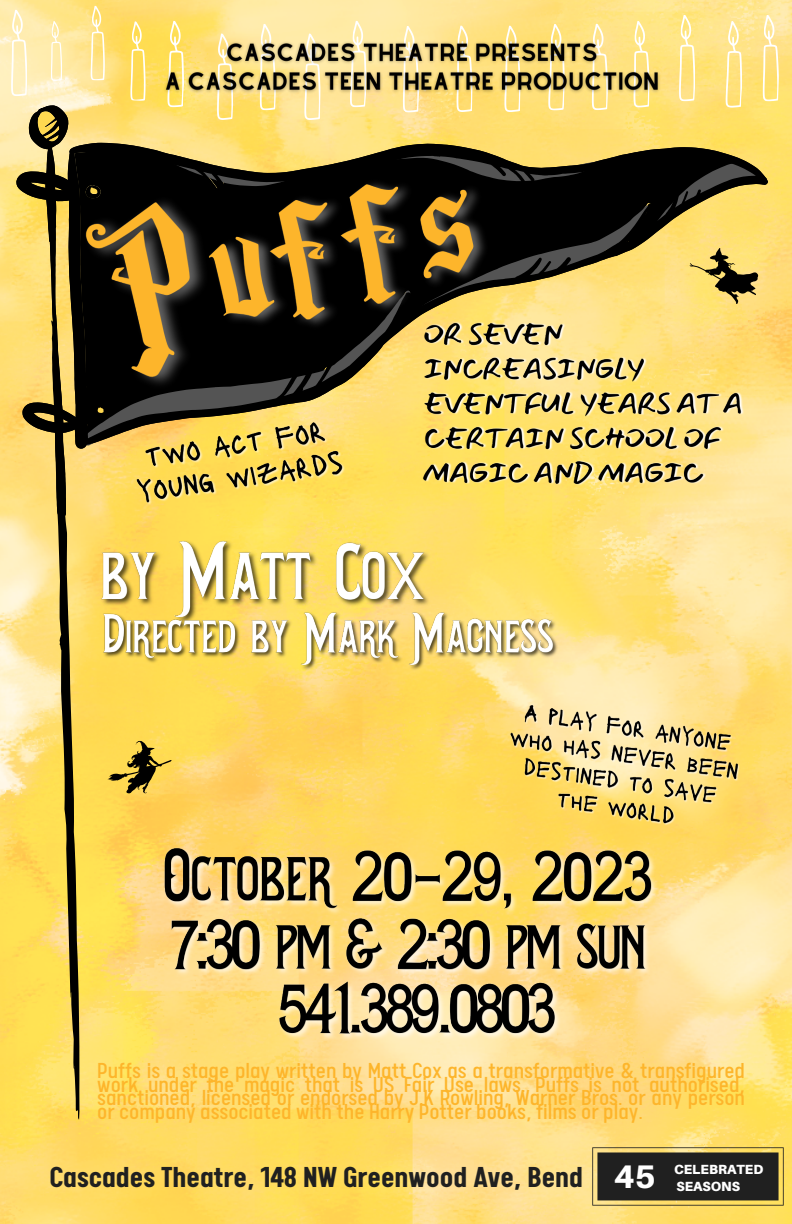
<style>
.page{position:relative;width:792px;height:1224px;background:#fff}
.page>*{position:absolute;margin:0;border:0;box-sizing:border-box;transform-origin:0 0}
.t1{font:800 32.6px "Aileron";color:#fff}
.t2{font:700 32.4px "Calps Sans";color:#202020}
.t3{font:24.4px "Calps Sans";color:#fdb52b}
.t4{font:900 13.2px "Aileron";color:#fff}
</style>
<div class="page">
<img style="left:0;top:0;width:792px;height:1224px">
<svg style="left:0;top:0;width:781px;height:520px;background:#d8c06c"></svg>
<svg style="left:33px;top:108px;width:20px;height:35px"></svg>
<svg style="left:51px;top:320px;width:32px;height:800px;background:#bfa74f"></svg>
<img style="left:250px;top:99px;width:272px;height:313px">
<img style="left:53px;top:103px;width:197px;height:342px">
<svg style="left:304px;top:33px;width:19px;height:87px"></svg>
<svg style="left:349px;top:20px;width:21px;height:88px"></svg>
<svg style="left:50px;top:21px;width:13px;height:60px"></svg>
<svg style="left:10px;top:9px;width:19px;height:87px;background:#fff1c5"></svg>
<svg style="left:90px;top:5px;width:17px;height:76px"></svg>
<svg style="left:130px;top:20px;width:167px;height:209px;background:#9f8b49"></svg>
<svg style="left:633px;top:21px;width:18px;height:87px"></svg>
<svg style="left:591px;top:23px;width:19px;height:87px"></svg>
<svg style="left:678px;top:14px;width:19px;height:88px;background:#ffe899"></svg>
<svg style="left:725px;top:21px;width:20px;height:87px;background:#ffe798"></svg>
<svg style="left:456px;top:25px;width:18px;height:87px"></svg>
<svg style="left:402px;top:26px;width:19px;height:87px"></svg>
<svg style="left:504px;top:25px;width:19px;height:87px"></svg>
<svg style="left:547px;top:24px;width:21px;height:87px"></svg>
<svg style="left:762px;top:15px;width:19px;height:87px;background:#ffe79c"></svg>
<svg style="left:592px;top:1147px;width:192px;height:59px;background:#4b4530"></svg>
<img style="left:134px;top:845px;width:547px;height:204px">
<img style="left:496px;top:695px;width:252px;height:143px">
<img style="left:158px;top:37px;width:509px;height:62px">
<img style="left:97px;top:535px;width:350px;height:94px">
<img style="left:98px;top:609px;width:472px;height:64px">
<svg style="left:107px;top:741px;width:65px;height:53px;background:#bca03e"></svg>
<img style="left:127px;top:408px;width:224px;height:102px">
<p class="t3" style="left:97px;top:1061px;width:649px">Puffs is a stage play written by Matt Cox as a transformative &amp; transfigured</p>
<p class="t3" style="left:97px;top:1074px;width:649px">work under the magic that is US Fair Use laws. Puffs is not authorised,</p>
<p class="t3" style="left:97px;top:1088px;width:649px">sanctioned, licensed or endorsed by J.K Rowling, Warner Bros. or any person</p>
<p class="t3" style="left:97px;top:1101px;width:547px">or company associated with the Harry Potter books, films or play.</p>
<p class="t2" style="left:50px;top:1164px;width:535px">Cascades Theatre, 148 NW Greenwood Ave, Bend</p>
<p class="t1" style="left:614px;top:1157px;width:43px">45</p>
<p class="t4" style="left:674px;top:1161px;width:91px">CELEBRATED</p>
<p class="t4" style="left:676px;top:1179px;width:65px">SEASONS</p>
</div>
